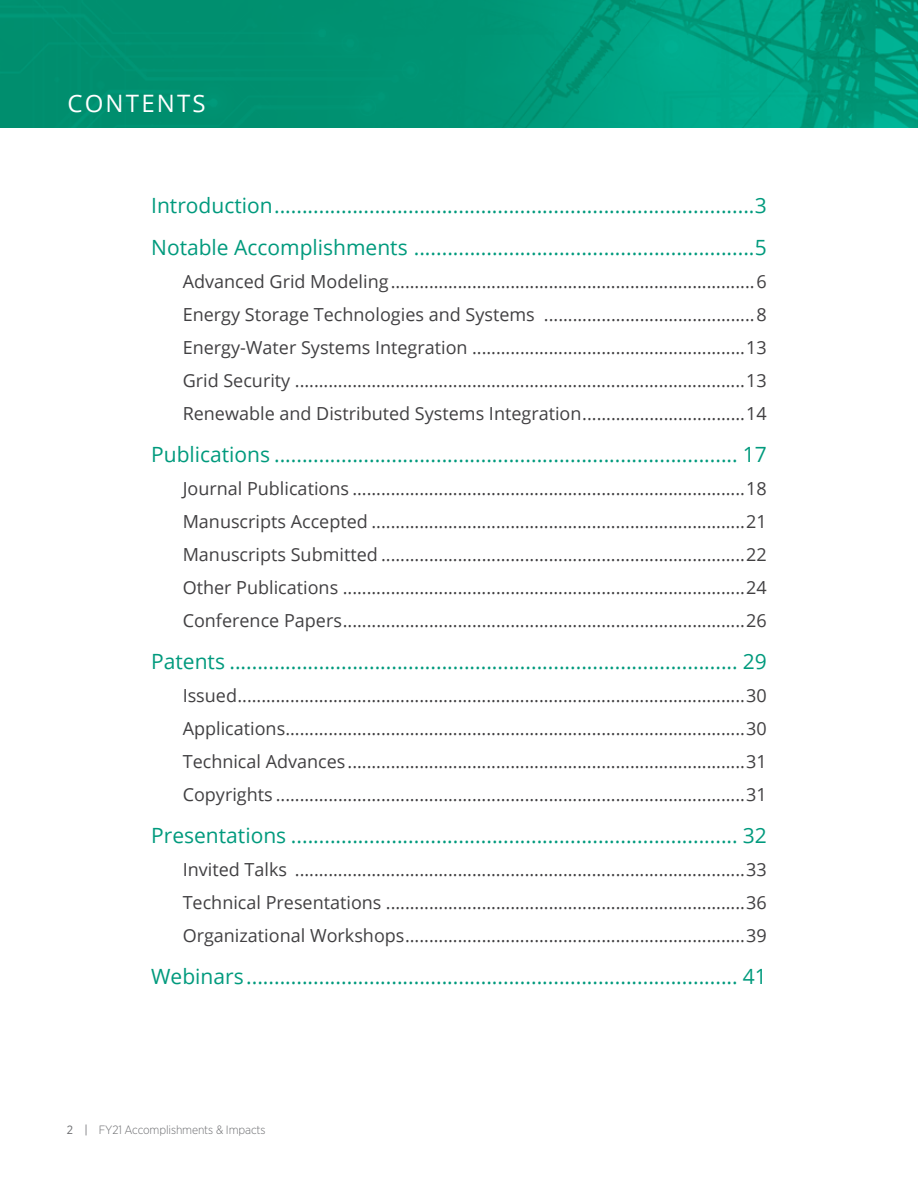
<style>
.page{position:relative;width:918px;height:1188px;background:#fff}
.page>*{position:absolute;margin:0;border:0;box-sizing:border-box;transform-origin:0 0}
.t1{font:24px "Open Sans";letter-spacing:.09em;color:#fff}
.t2{font:21px/42px "Open Sans";color:#009a7d}
.t3{font:18px/33px "Open Sans";color:#414042;text-align:justify}
.t4{font:300 12px "Gotham Narrow";letter-spacing:-.01em;color:#6d6e71}
.s1{font-weight:400}
</style>
<div class="page">
<img style="left:0;top:0;width:918px;height:127px">
<h1 class="t1" style="left:68px;top:86px;width:140px">CONTENTS</h1>
<p class="t2" style="left:151px;top:183px;width:617px">Introduction......................................................................................3<br>Notable Accomplishments .............................................................5</p>
<p class="t3" style="left:183px;top:264px;width:586px">Advanced Grid Modeling............................................................................6<br>Energy Storage Technologies and Systems</p>
<p class="t3" style="left:757px;top:297px;width:12px">8</p>
<p class="t3" style="left:183px;top:330px;width:286px">Energy-Water Systems Integration</p>
<p class="t3" style="left:183px;top:330px;width:586px;text-indent:564px">13<br>Grid Security ..............................................................................................13<br>Renewable and Distributed Systems Integration</p>
<p class="t3" style="left:746px;top:396px;width:22px">14</p>
<p class="t2" style="left:151px;top:432px;width:617px">Publications ................................................................................... 17</p>
<p class="t3" style="left:183px;top:471px;width:586px">Journal Publications ..................................................................................18<br>Manuscripts Accepted ..............................................................................21<br>Manuscripts Submitted ............................................................................22<br>Other Publications ....................................................................................24<br>Conference Papers....................................................................................26</p>
<p class="t2" style="left:151px;top:639px;width:617px">Patents ........................................................................................... 29</p>
<p class="t3" style="left:183px;top:678px;width:586px">Issued..........................................................................................................30<br>Applications................................................................................................30<br>Technical Advances...................................................................................31<br>Copyrights ..................................................................................................31</p>
<p class="t2" style="left:151px;top:813px;width:617px">Presentations ................................................................................ 32</p>
<p class="t3" style="left:183px;top:852px;width:586px">Invited Talks ..............................................................................................33<br>Technical Presentations ...........................................................................36<br>Organizational Workshops.......................................................................39</p>
<p class="t2" style="left:151px;top:954px;width:617px">Webinars........................................................................................ 41</p>
<p class="t4" style="left:67px;top:1122px;width:200px"><span class="s1">2 |</span> FY21 Accomplishments &amp; Impacts</p>
</div>
